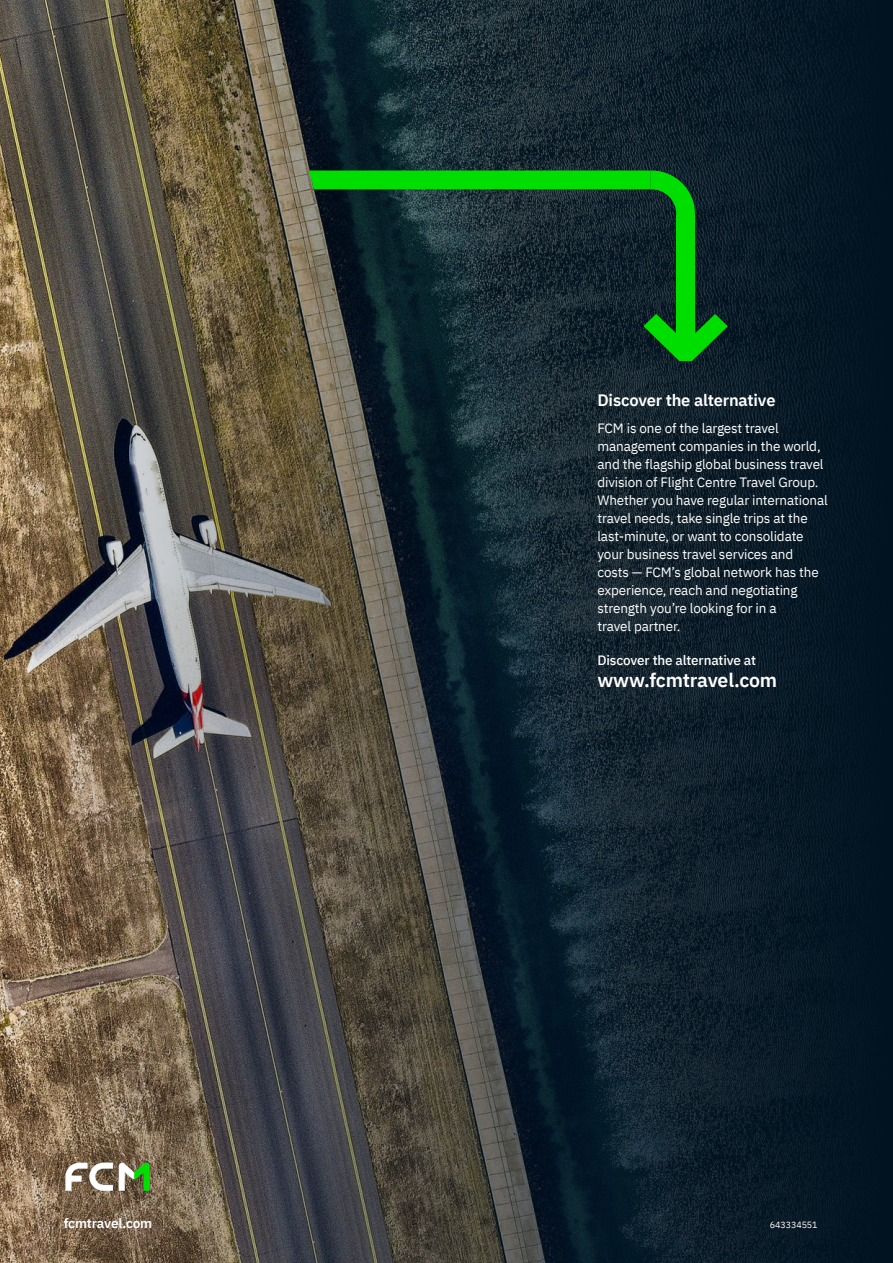
<style>
.page{position:relative;width:893px;height:1263px;background:#fff}
.page>*{position:absolute;margin:0;border:0;box-sizing:border-box;transform-origin:0 0}
.t1{font:600 19.5px "IBM Plex Sans";letter-spacing:-.01em;color:#fff}
.t2{font:600 16.5px "IBM Plex Sans";letter-spacing:-.01em;color:#fff}
.t3{font:13.5px/18px "IBM Plex Sans";letter-spacing:-.01em;color:#fff}
.t4{font:500 13.5px "IBM Plex Sans";letter-spacing:-.01em;color:#fff}
.t5{font:600 13.5px "IBM Plex Sans";letter-spacing:-.01em;color:#fff}
.t6{font:9px "IBM Plex Sans";letter-spacing:-.01em;color:#fff}
</style>
<div class="page">
<img style="left:0;top:0;width:893px;height:1263px">
<img style="left:50px;top:1146px;width:116px;height:60px">
<div style="left:676px;top:215px;width:19px;height:132px;background:#00de00"></div>
<svg style="left:643px;top:314px;width:85px;height:47px"></svg>
<svg style="left:309px;top:171px;width:386px;height:44px"></svg>
<p class="t2" style="left:597px;top:387px;width:180px">Discover the alternative</p>
<p class="t3" style="left:597px;top:418px;width:232px">FCM is one of the largest travel management companies in the world, and the flagship global business travel division of Flight Centre Travel Group.<br>Whether you have regular international travel needs, take single trips at the last-minute, or want to consolidate your business travel services and costs — FCM’s global network has the experience, reach and negotiating strength you’re looking for in a<br>travel partner.</p>
<p class="t4" style="left:597px;top:650px;width:160px">Discover the alternative at</p>
<h1 class="t1" style="left:597px;top:665px;width:181px">www.fcmtravel.com</h1>
<p class="t5" style="left:64px;top:1212px;width:90px">fcmtravel.com</p>
<p class="t6" style="left:770px;top:1218px;width:49px">643334551</p>
</div>
